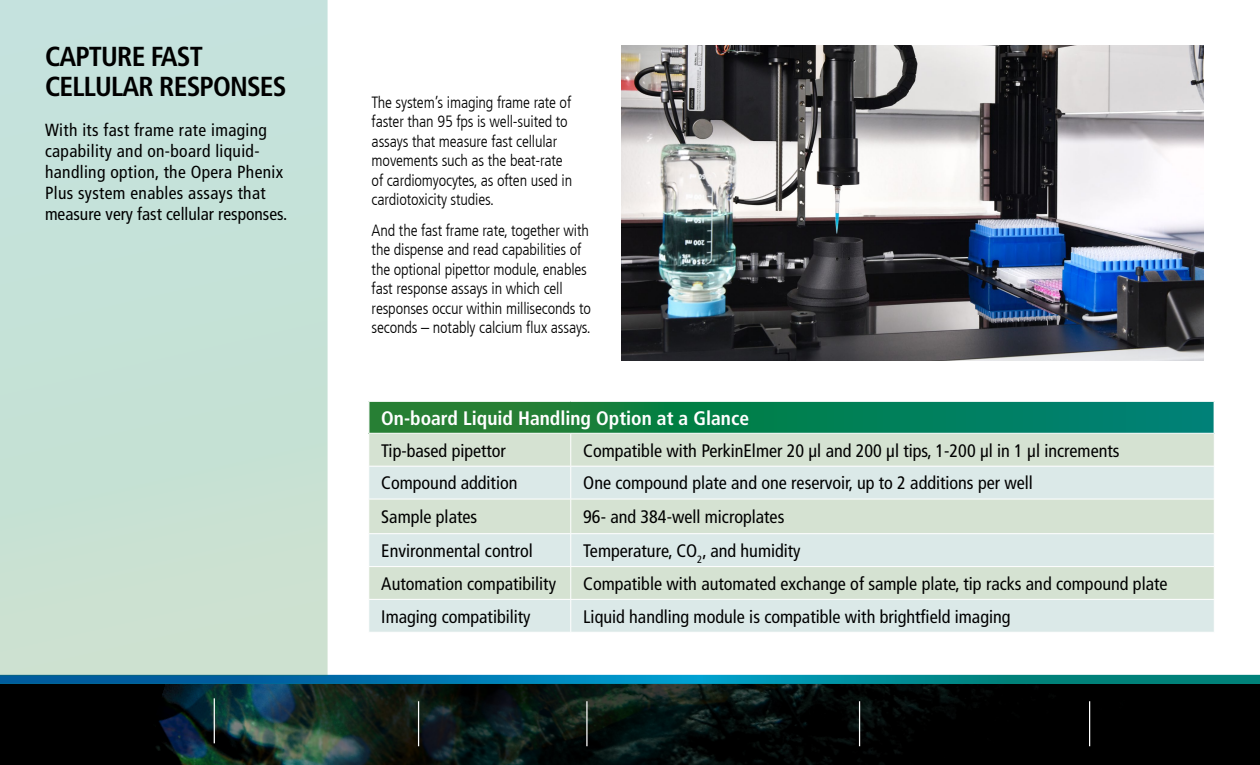
<style>
.page{position:relative;width:1260px;height:765px;background:#fff}
.page>*{position:absolute;margin:0;border:0;box-sizing:border-box;transform-origin:0 0}
.t1{font:700 condensed 27.5px/30px "Frutiger LT Com";letter-spacing:-.03em;color:#000}
.t2{font:700 condensed 19.5px "Frutiger LT Com";color:#fff}
.t3{font:condensed 18.12px "Frutiger LT Com";color:#000}
.t4{font:condensed 17.5px/21px "Frutiger LT Com";letter-spacing:.02em;color:#000}
.t5{font:300 condensed 16.25px/19.5px "Frutiger LT Com";letter-spacing:-.01em;color:#000}
</style>
<div class="page">
<svg style="left:0;top:684px;width:1260px;height:81px;background:#07100f"></svg>
<hr style="left:214px;top:698px;width:1px;height:45px;background:#fff">
<hr style="left:418px;top:701px;width:1px;height:45px;background:#fff">
<hr style="left:586px;top:701px;width:2px;height:45px;background:#fff">
<hr style="left:859px;top:701px;width:1px;height:45px;background:#fff">
<hr style="left:1089px;top:701px;width:1px;height:45px;background:#fff">
<svg style="left:0;top:675px;width:1260px;height:9px;background:#007d9f"></svg>
<svg style="left:369px;top:402px;width:845px;height:31px;background:#0c8051"></svg>
<div style="left:369px;top:434px;width:845px;height:32px;background:#d5e2d2"></div>
<svg style="left:369px;top:467px;width:845px;height:165px;background:#d8e6df"></svg>
<hr style="left:570px;top:466px;width:1px;height:33px;background:#fff">
<hr style="left:368px;top:499px;width:203px;height:1px;background:#fff">
<hr style="left:571px;top:499px;width:643px;height:1px;background:#fff">
<hr style="left:368px;top:533px;width:203px;height:1px;background:#fff">
<hr style="left:571px;top:533px;width:643px;height:1px;background:#fff">
<hr style="left:368px;top:566px;width:203px;height:1px;background:#fff">
<hr style="left:571px;top:566px;width:643px;height:1px;background:#fff">
<hr style="left:368px;top:599px;width:203px;height:1px;background:#fff">
<hr style="left:571px;top:599px;width:643px;height:1px;background:#fff">
<hr style="left:570px;top:434px;width:1px;height:32px;background:#fff">
<hr style="left:570px;top:499px;width:1px;height:34px;background:#fff">
<hr style="left:570px;top:534px;width:1px;height:32px;background:#fff">
<hr style="left:570px;top:567px;width:1px;height:32px;background:#fff">
<hr style="left:570px;top:600px;width:1px;height:32px;background:#fff">
<div style="left:0;top:0;width:328px;height:676px;background:#c5e2d6"></div>
<img style="left:621px;top:45px;width:582px;height:316px">
<h1 class="t1" style="left:45px;top:41px;width:243px">CAPTURE FAST<br>CELLULAR RESPONSES</h1>
<p class="t4" style="left:45px;top:119px;width:244px">With its fast frame rate imaging capability and on-board liquid&shy;handling option, the Opera Phenix Plus system enables assays that measure very fast cellular responses.</p>
<p class="t5" style="left:372px;top:92px;width:202px">The system’s imaging frame rate of faster than 95 fps is well-suited to assays that measure fast cellular movements such as the beat-rate of cardiomyocytes, as often used in cardiotoxicity studies.</p>
<p class="t5" style="left:372px;top:221px;width:221px">And the fast frame rate, together with the dispense and read capabilities of the optional pipettor module, enables fast response assays in which cell responses occur within milliseconds to seconds – notably calcium flux assays.</p>
<p class="t2" style="left:381px;top:406px;width:369px">On-board Liquid Handling Option at a Glance</p>
<p class="t3" style="left:381px;top:440px;width:126px">Tip-based pipettor</p>
<p class="t3" style="left:583px;top:440px;width:538px">Compatible with PerkinElmer 20 µl and 200 µl tips, 1-200 µl in 1 µl increments</p>
<p class="t3" style="left:381px;top:473px;width:138px">Compound addition</p>
<p class="t3" style="left:583px;top:473px;width:451px">One compound plate and one reservoir, up to 2 additions per well</p>
<p class="t3" style="left:381px;top:506px;width:97px">Sample plates</p>
<p class="t3" style="left:583px;top:506px;width:203px">96- and 384-well microplates</p>
<p class="t3" style="left:381px;top:540px;width:153px">Environmental control</p>
<p class="t3" style="left:583px;top:540px;width:219px">Temperature, CO<sub>2</sub>, and humidity</p>
<p class="t3" style="left:381px;top:573px;width:176px">Automation compatibility</p>
<p class="t3" style="left:583px;top:573px;width:586px">Compatible with automated exchange of sample plate, tip racks and compound plate</p>
<p class="t3" style="left:381px;top:606px;width:151px">Imaging compatibility</p>
<p class="t3" style="left:583px;top:606px;width:429px">Liquid handling module is compatible with brightfield imaging</p>
</div>
